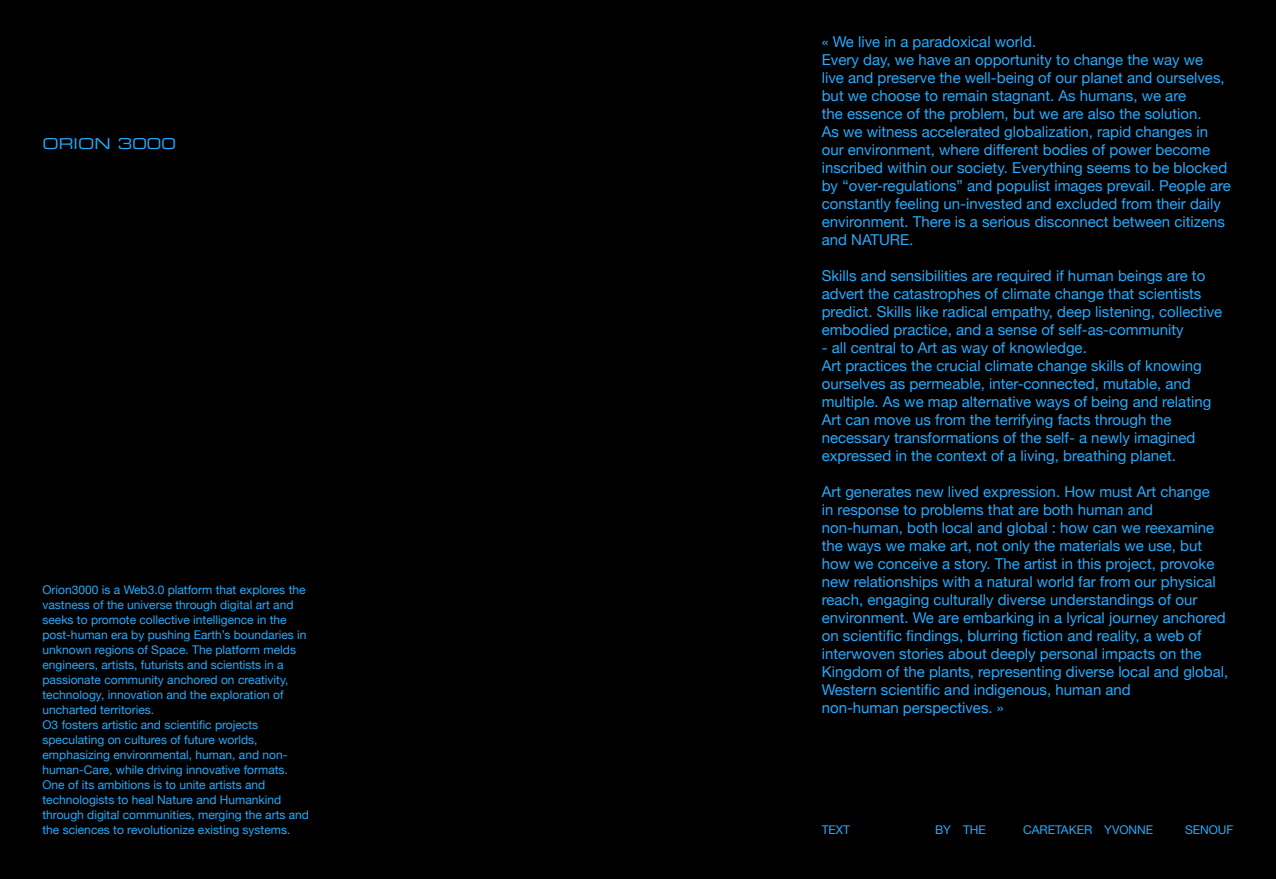
<style>
.page{position:relative;width:1276px;height:879px;background:#000}
.page>*{position:absolute;margin:0;border:0;box-sizing:border-box;transform-origin:0 0}
.t1{font:15px/18px "Helvetica Neue";color:#26aafc}
.t2{font:15px "Eurostile LT Std Ex 2";color:#26aafc}
.t3{font:12px/15px "Helvetica Neue";color:#26aafc}
</style>
<div class="page">
<p class="t2" style="left:43px;top:133px;width:135px">ORION 3000</p>
<p class="t3" style="left:43px;top:582px;width:268px">Orion3000 is a Web3.0 platform that explores the vastness of the universe through digital art and seeks to promote collective intelligence in the post-human era by pushing Earth’s boundaries in unknown regions of Space. The platform melds engineers, artists, futurists and scientists in a passionate community anchored on creativity, technology, innovation and the exploration of uncharted territories.<br>O3 fosters artistic and scientific projects speculating on cultures of future worlds, emphasizing environmental, human, and non&shy;human-Care, while driving innovative formats.<br>One of its ambitions is to unite artists and technologists to heal Nature and Humankind through digital communities, merging the arts and the sciences to revolutionize existing systems.</p>
<p class="t1" style="left:822px;top:33px;width:410px">« We live in a paradoxical world.<br>Every day, we have an opportunity to change the way we<br>live and preserve the well-being of our planet and ourselves, but we choose to remain stagnant. As humans, we are<br>the essence of the problem, but we are also the solution.<br>As we witness accelerated globalization, rapid changes in our environment, where different bodies of power become inscribed within our society. Everything seems to be blocked by “over-regulations” and populist images prevail. People are constantly feeling un-invested and excluded from their daily environment. There is a serious disconnect between citizens and NATURE.</p>
<p class="t1" style="left:822px;top:267px;width:402px">Skills and sensibilities are required if human beings are to advert the catastrophes of climate change that scientists predict. Skills like radical empathy, deep listening, collective embodied practice, and a sense of self-as-community</p>
<p class="t1" style="left:822px;top:339px;width:391px">- all central to Art as way of knowledge.<br>Art practices the crucial climate change skills of knowing ourselves as permeable, inter-connected, mutable, and multiple. As we map alternative ways of being and relating Art can move us from the terrifying facts through the necessary transformations of the self- a newly imagined expressed in the context of a living, breathing planet.</p>
<p class="t1" style="left:822px;top:483px;width:408px">Art generates new lived expression. How must Art change<br>in response to problems that are both human and non-human, both local and global : how can we reexamine the ways we make art, not only the materials we use, but how we conceive a story. The artist in this project, provoke new relationships with a natural world far from our physical reach, engaging culturally diverse understandings of our environment. We are embarking in a lyrical journey anchored on scientific findings, blurring fiction and reality, a web of interwoven stories about deeply personal impacts on the Kingdom of the plants, representing diverse local and global, Western scientific and indigenous, human and<br>non-human perspectives. »</p>
<p class="t3" style="left:822px;top:822px;width:30px">TEXT</p>
<p class="t3" style="left:935px;top:822px;width:52px">BY THE</p>
<p class="t3" style="left:1023px;top:822px;width:131px">CARETAKER YVONNE</p>
<p class="t3" style="left:1185px;top:822px;width:50px">SENOUF</p>
</div>
